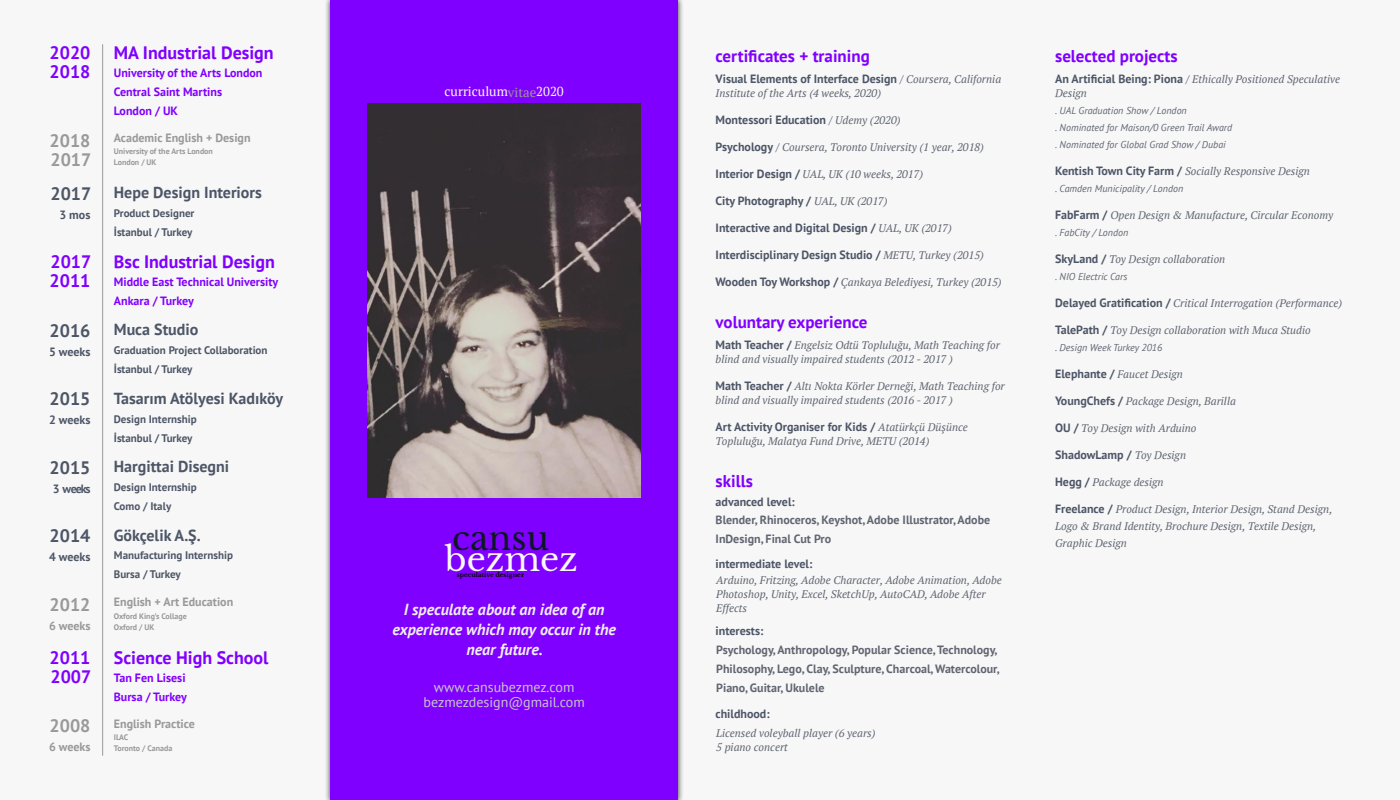
<style>
.page{position:relative;width:1400px;height:800px;background:#f7f7f7}
.page>*{position:absolute;margin:0;border:0;box-sizing:border-box;transform-origin:0 0}
.t1{font:33.3px "Libre Baskerville";color:#f7f7f7}
.t2{font:33.3px "Libre Baskerville";color:#0d1824}
.t3{font:700 18px/19px "PT Sans";color:#8000ff}
.t4{font:700 18px "PT Sans";color:#4d5667}
.t5{font:700 18px/19px "PT Sans";color:#999}
.t6{font:700 17px "PT Sans";color:#8000ff}
.t7{font:700 16px "PT Sans";color:#4d5667}
.t8{font:italic 700 16px/20px "PT Sans";color:#f0eff3;text-align:center}
.t9{font:14px/15px "PT Sans";color:#c8c8c8;text-align:center}
.t10{font:13px "PT Serif";color:#f7f7f7}
.t11{font:700 12px "PT Sans";color:#4d5667}
.t12{font:700 12px/19px "PT Sans";color:#606571}
.t13{font:700 12px/19px "PT Sans";color:#8000ff}
.t14{font:700 12px "PT Sans";color:#999}
.t15{font:italic 11px/14px "PT Serif";color:#606571}
.t16{font:700 11px/19px "PT Sans";color:#4d5667}
.t17{font:italic 10px/17px "PT Sans";color:#606571}
.t18{font:700 8px/11px "PT Sans";color:#999}
.t19{font:700 6.3px "Libre Baskerville";color:#000}
.s1{font-family:"PT Serif";font-weight:400;font-style:italic;font-size:11px}
.s2{font-family:"PT Serif";font-weight:400;font-style:italic;font-size:11px;color:#606571}
.s3{font-family:"PT Sans";font-weight:700;font-style:normal;font-size:12px;color:#4d5667}
.s4{color:#4d5667}
.s5{color:#999}
.s6{font-size:18px}
</style>
<div class="page">
<hr style="left:102px;top:44px;width:1px;height:712px;background:#999">
<div style="left:325px;top:0;width:359px;height:800px;background:#000;opacity:.75"></div>
<div style="left:330px;top:0;width:348px;height:800px;background:#8000ff"></div>
<img style="left:367px;top:103px;width:274px;height:394px">
<h2 class="t3" style="left:114px;top:43px;width:161px">MA Industrial Design</h2>
<h2 class="t3" style="left:50px;top:43px;width:42px">2020</h2>
<h3 class="t6" style="left:1055px;top:45px;width:124px">selected projects</h3>
<h2 class="t3" style="left:50px;top:62px;width:42px">2018</h2>
<p class="t13" style="left:114px;top:63px;width:150px">University of the Arts London<br>Central Saint Martins<br>London / UK</p>
<h3 class="t6" style="left:716px;top:45px;width:156px">certificates + training</h3>
<p class="t11" style="left:716px;top:71px;width:287px">Visual Elements of Interface Design <span class="s1">/</span> <span class="s2">Coursera, California</span></p>
<p class="t15" style="left:716px;top:86px;width:167px">Institute of the Arts (4 weeks, 2020)</p>
<p class="t11" style="left:716px;top:112px;width:187px">Montessori Education <span class="s1">/</span> <span class="s2">Udemy (2020)</span></p>
<p class="t15" style="left:716px;top:140px;width:270px"><span class="s3">Psychology</span> <span class="s4">/</span> Coursera, Toronto University (1 year, 2018)</p>
<p class="t15" style="left:716px;top:167px;width:209px"><span class="s3">Interior Design /</span> UAL, UK (10 weeks, 2017)</p>
<p class="t11" style="left:716px;top:193px;width:174px">City Photography / <span class="s2">UAL, UK (2017)</span></p>
<p class="t11" style="left:716px;top:220px;width:238px">Interactive and Digital Design / <span class="s2">UAL, UK (2017)</span></p>
<p class="t11" style="left:716px;top:247px;width:270px">Interdisciplinary Design Studio / <span class="s2">METU, Turkey (2015)</span></p>
<p class="t15" style="left:716px;top:275px;width:288px"><span class="s3">Wooden Toy Workshop /</span> Çankaya Belediyesi, Turkey (2015)</p>
<p class="t15" style="left:1055px;top:72px;width:287px"><span class="s3">An Artificial Being: Piona</span> <span class="s4">/</span> Ethically Positioned Speculative<br>Design</p>
<p class="t17" style="left:1055px;top:102px;width:179px">. UAL Graduation Show / London<br>. Nominated for Maison/0 Green Trail Award . Nominated for Global Grad Show / Dubai</p>
<p class="t15" style="left:1055px;top:164px;width:256px"><span class="s3">Kentish Town City Farm /</span> Socially Responsive Design</p>
<p class="t17" style="left:1055px;top:180px;width:130px">. Camden Municipality / London</p>
<p class="t15" style="left:1055px;top:208px;width:280px"><span class="s3">FabFarm /</span> Open Design &amp; Manufacture, Circular Economy</p>
<p class="t17" style="left:1055px;top:224px;width:75px">. FabCity / London</p>
<p class="t15" style="left:1055px;top:252px;width:172px"><span class="s3">SkyLand /</span> Toy Design collaboration</p>
<p class="t17" style="left:1055px;top:268px;width:74px">. NIO Electric Cars</p>
<p class="t15" style="left:1055px;top:296px;width:289px"><span class="s3">Delayed Gratification /</span> Critical Interrogation (Performance)</p>
<p class="t15" style="left:1055px;top:323px;width:257px"><span class="s3">TalePath /</span> Toy Design collaboration with Muca Studio</p>
<p class="t17" style="left:1055px;top:339px;width:109px">. Design Week Turkey 2016</p>
<p class="t15" style="left:1055px;top:367px;width:129px"><span class="s3">Elephante /</span> Faucet Design</p>
<p class="t15" style="left:1055px;top:394px;width:182px"><span class="s3">YoungChefs /</span> Package Design, Barilla</p>
<p class="t15" style="left:1055px;top:421px;width:143px"><span class="s3">OU /</span> Toy Design with Arduino</p>
<p class="t11" style="left:1055px;top:447px;width:132px">ShadowLamp / <span class="s2">Toy Design</span></p>
<p class="t15" style="left:1055px;top:475px;width:110px"><span class="s3">Hegg /</span> Package design</p>
<p class="t15" style="left:1055px;top:501px;width:279px;line-height:17px"><span class="s3">Freelance /</span> Product Design, Interior Design, Stand Design,<br>Logo &amp; Brand Identity, Brochure Design, Textile Design,<br>Graphic Design</p>
<p class="t10" style="left:445px;top:83px;width:121px">curriculum<span class="s5">vitae</span>2020</p>
<p class="t14" style="left:114px;top:130px;width:138px">Academic English + Design</p>
<h2 class="t5" style="left:50px;top:130px;width:43px">2018<br>2017</h2>
<p class="t18" style="left:114px;top:146px;width:101px">University of the Arts London<br>London / UK</p>
<h3 class="t7" style="left:114px;top:182px;width:150px">Hepe Design Interiors</h3>
<h2 class="t4" style="left:51px;top:182px;width:42px">2017</h2>
<p class="t11" style="left:59px;top:207px;width:33px">3 mos</p>
<p class="t16" style="left:114px;top:204px;width:82px">Product Designer<br>İstanbul / Turkey</p>
<h2 class="t3" style="left:114px;top:252px;width:162px">Bsc Industrial Design</h2>
<h2 class="t3" style="left:50px;top:252px;width:43px">2017<br>2011</h2>
<p class="t13" style="left:114px;top:272px;width:166px">Middle East Technical University<br>Ankara / Turkey</p>
<h3 class="t6" style="left:716px;top:311px;width:153px">voluntary experience</h3>
<h3 class="t7" style="left:114px;top:319px;width:86px">Muca Studio</h3>
<h2 class="t4" style="left:50px;top:319px;width:42px">2016</h2>
<p class="t11" style="left:49px;top:344px;width:43px">5 weeks</p>
<p class="t16" style="left:114px;top:340px;width:155px">Graduation Project Collaboration<br>İstanbul / Turkey</p>
<p class="t15" style="left:716px;top:338px;width:286px"><span class="s3">Math Teacher /</span> Engelsiz Odtü Topluluğu, Math Teaching for blind and visually impaired students (2012 - 2017 )</p>
<p class="t15" style="left:716px;top:379px;width:291px"><span class="s3">Math Teacher /</span> Altı Nokta Körler Derneği, Math Teaching for blind and visually impaired students (2016 - 2017 )</p>
<p class="t11" style="left:716px;top:419px;width:254px">Art Activity Organiser for Kids / <span class="s2">Atatürkçü Düşünce</span></p>
<p class="t15" style="left:716px;top:434px;width:215px">Topluluğu, Malatya Fund Drive, METU (2014)</p>
<h3 class="t7" style="left:114px;top:388px;width:171px">Tasarım Atölyesi Kadıköy</h3>
<h2 class="t4" style="left:50px;top:387px;width:42px">2015</h2>
<p class="t11" style="left:49px;top:412px;width:43px">2 weeks</p>
<p class="t16" style="left:114px;top:409px;width:84px">Design Internship<br>İstanbul / Turkey</p>
<h3 class="t7" style="left:114px;top:456px;width:117px">Hargittai Disegni</h3>
<h2 class="t4" style="left:50px;top:455px;width:42px">2015</h2>
<p class="t11" style="left:53px;top:481px;width:39px">3 weeks</p>
<p class="t16" style="left:114px;top:477px;width:84px">Design Internship<br>Como / Italy</p>
<h3 class="t6" style="left:716px;top:470px;width:39px">skills</h3>
<p class="t12" style="left:716px;top:510px;width:276px">Blender, Rhinoceros, Keyshot, Adobe Illustrator, Adobe<br>InDesign, Final Cut Pro</p>
<p class="t11" style="left:716px;top:494px;width:81px">advanced level:</p>
<h3 class="t7" style="left:114px;top:524px;width:88px">Gökçelik A.Ş.</h3>
<h2 class="t4" style="left:50px;top:524px;width:42px">2014</h2>
<p class="t11" style="left:49px;top:549px;width:43px">4 weeks</p>
<p class="t16" style="left:114px;top:546px;width:121px">Manufacturing Internship<br>Bursa / Turkey</p>
<h1 class="t2" style="left:452px;top:518px;width:98px">cansu</h1>
<h1 class="t1" style="left:445px;top:538px;width:134px">bezmez</h1>
<p class="t19" style="left:457px;top:571px;width:69px">speculative designer</p>
<p class="t11" style="left:716px;top:556px;width:98px">intermediate level:</p>
<p class="t15" style="left:716px;top:573px;width:287px">Arduino, Fritzing, Adobe Character, Adobe Animation, Adobe<br>Photoshop, Unity, Excel, SketchUp, AutoCAD, Adobe After<br>Effects</p>
<p class="t14" style="left:114px;top:594px;width:121px">English + Art Education</p>
<h2 class="t5" style="left:50px;top:594px;width:42px">2012</h2>
<p class="t14" style="left:49px;top:617px;width:43px">6 weeks</p>
<p class="t18" style="left:114px;top:610px;width:75px">Oxford King’s Collage<br>Oxford / UK</p>
<h3 class="t8" style="left:392px;top:599px;width:225px">I speculate about an idea of an experience which may occur in the near future.</h3>
<p class="t11" style="left:716px;top:623px;width:49px">interests:</p>
<p class="t12" style="left:716px;top:640px;width:285px">Psychology, Anthropology, Popular Science, Technology,<br>Philosophy, Lego, Clay, Sculpture, Charcoal, Watercolour,<br>Piano, Guitar, Ukulele</p>
<h2 class="t3" style="left:114px;top:648px;width:156px">Science High School</h2>
<h2 class="t3" style="left:50px;top:648px;width:42px">2011</h2>
<p class="t13" style="left:51px;top:668px;width:138px;text-align:right"><span class="s6">2007</span> Tan Fen Lisesi<br>Bursa / Turkey</p>
<p class="t9" style="left:424px;top:680px;width:163px">www.cansubezmez.com bezmezdesign@gmail.com</p>
<p class="t11" style="left:716px;top:706px;width:56px">childhood:</p>
<p class="t14" style="left:114px;top:716px;width:83px">English Practice</p>
<h2 class="t5" style="left:50px;top:716px;width:42px">2008</h2>
<p class="t14" style="left:49px;top:739px;width:43px">6 weeks</p>
<p class="t18" style="left:114px;top:732px;width:60px">ILAC<br>Toronto / Canada</p>
<p class="t15" style="left:716px;top:726px;width:161px">Licensed voleyball player (6 years)<br>5 piano concert</p>
</div>
